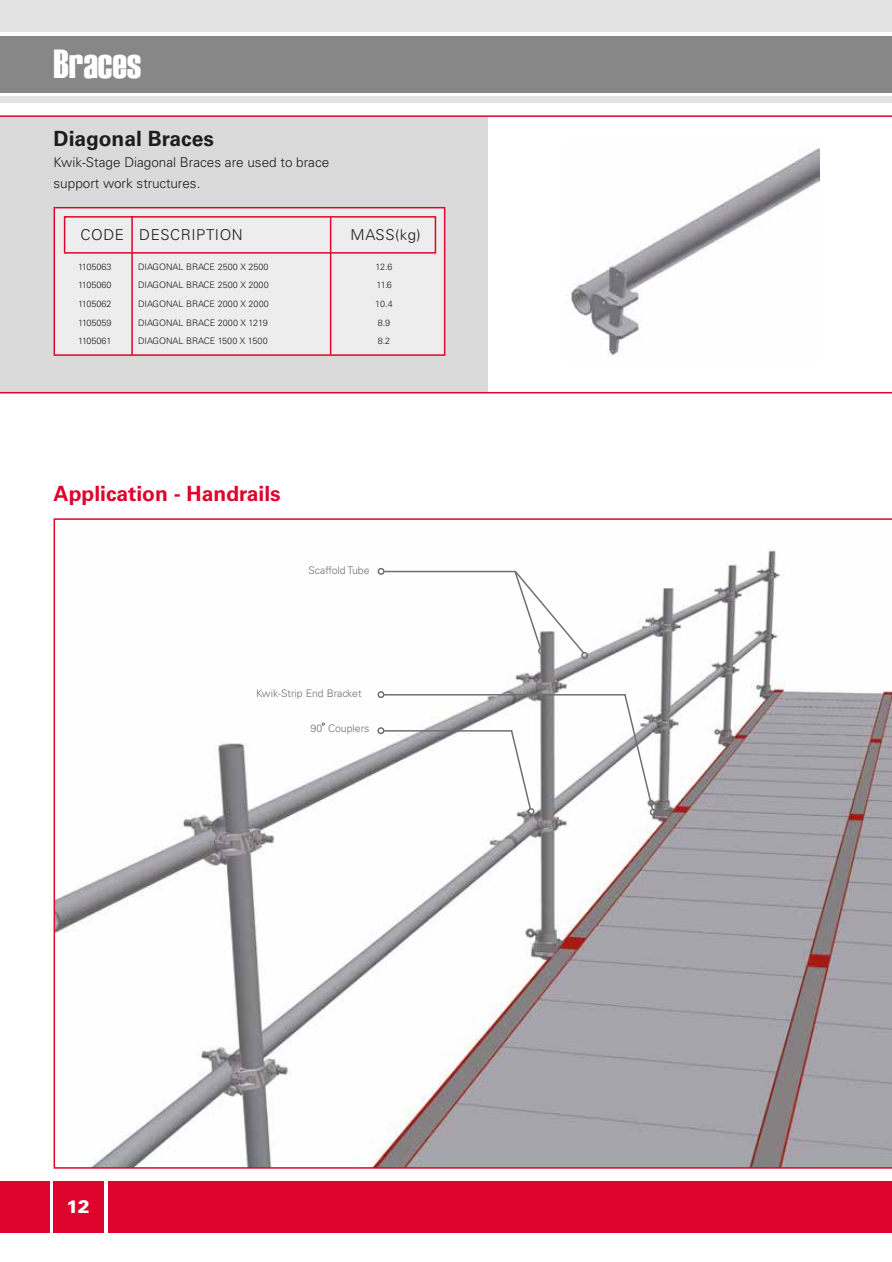
<style>
.page{position:relative;width:892px;height:1262px;background:#fff}
.page>*{position:absolute;margin:0;border:0;box-sizing:border-box;transform-origin:0 0}
.t1{font:40.5px "Haettenschweiler";color:#fff}
.t2{font:700 21px "Univers LT Std";color:#dd052b}
.t3{font:700 21px "Univers LT Std";color:#1d1d1b}
.t4{font:900 18px "Univers LT Std";color:#fff}
.t5{font:300 15px "Univers LT Std";letter-spacing:.04em;color:#1d1d1b}
.t6{font:300 13.5px/21px "Univers LT Std";color:#1d1d1b}
.t7{font:300 10.5px "Univers LT Std";color:#706f6f}
.t8{font:300 9px "Univers LT Std";color:#1d1d1b}
</style>
<div class="page">
<div style="left:0;top:36px;width:892px;height:56px;background:#878787"></div>
<div style="left:0;top:0;width:892px;height:31px;background:#e3e3e3"></div>
<div style="left:0;top:97px;width:892px;height:6px;background:#e3e3e3"></div>
<div style="left:54px;top:1181px;width:50px;height:51px;background:#dd052b"></div>
<div style="left:108px;top:1181px;width:784px;height:51px;background:#dd052b"></div>
<div style="left:0;top:1181px;width:49px;height:51px;background:#dd052b"></div>
<div style="left:0;top:117px;width:488px;height:275px;background:#dadada"></div>
<svg style="left:53px;top:518px;width:839px;height:651px"></svg>
<img style="left:566px;top:148px;width:254px;height:208px">
<svg style="left:377px;top:566px;width:9px;height:10px"></svg>
<hr style="left:384px;top:571px;width:132px;height:1px;background:#706f6f">
<svg style="left:377px;top:689px;width:9px;height:11px"></svg>
<hr style="left:384px;top:694px;width:241px;height:1px;background:#706f6f">
<svg style="left:623px;top:692px;width:35px;height:125px"></svg>
<svg style="left:377px;top:725px;width:9px;height:11px"></svg>
<hr style="left:384px;top:730px;width:128px;height:2px;background:#706f6f">
<svg style="left:509px;top:728px;width:27px;height:89px"></svg>
<svg style="left:513px;top:569px;width:77px;height:92px"></svg>
<div style="left:54px;top:207px;width:391px;height:149px;background:#ededed;border:2px solid #dd052b"></div>
<div style="left:64px;top:216px;width:372px;height:38px;background:#ededed;border:2px solid #dd052b"></div>
<hr style="left:131px;top:216px;width:2px;height:139px;background:#dd052b">
<hr style="left:330px;top:217px;width:1px;height:138px;background:#dd052b">
<hr style="left:0;top:392px;width:892px;height:1px;background:#dd052b">
<hr style="left:0;top:115px;width:892px;height:2px;background:#dd052b">
<h1 class="t1" style="left:54px;top:41px;width:89px">Braces</h1>
<h2 class="t3" style="left:54px;top:126px;width:162px">Diagonal Braces</h2>
<h3 class="t6" style="left:54px;top:152px;width:277px">Kwik-Stage Diagonal Braces are used to brace support work structures.</h3>
<h3 class="t5" style="left:80px;top:226px;width:164px">CODE DESCRIPTION</h3>
<h3 class="t5" style="left:350px;top:226px;width:72px">MASS(kg)</h3>
<p class="t8" style="left:78px;top:261px;width:35px">1105063</p>
<p class="t8" style="left:138px;top:261px;width:132px">DIAGONAL BRACE 2500 X 2500</p>
<p class="t8" style="left:375px;top:261px;width:19px">12.6</p>
<p class="t8" style="left:78px;top:280px;width:35px">1105060</p>
<p class="t8" style="left:138px;top:280px;width:132px">DIAGONAL BRACE 2500 X 2000</p>
<p class="t8" style="left:376px;top:280px;width:17px">11.6</p>
<p class="t8" style="left:78px;top:298px;width:35px">1105062</p>
<p class="t8" style="left:138px;top:298px;width:132px">DIAGONAL BRACE 2000 X 2000</p>
<p class="t8" style="left:375px;top:298px;width:19px">10.4</p>
<p class="t8" style="left:78px;top:317px;width:35px">1105059</p>
<p class="t8" style="left:138px;top:317px;width:131px">DIAGONAL BRACE 2000 X 1219</p>
<p class="t8" style="left:378px;top:317px;width:14px">8.9</p>
<p class="t8" style="left:78px;top:335px;width:35px">1105061</p>
<p class="t8" style="left:138px;top:335px;width:131px">DIAGONAL BRACE 1500 X 1500</p>
<p class="t8" style="left:378px;top:335px;width:14px">8.2</p>
<h2 class="t2" style="left:54px;top:481px;width:229px">Application - Handrails</h2>
<p class="t7" style="left:308px;top:564px;width:63px">Scaffold Tube</p>
<p class="t7" style="left:256px;top:687px;width:107px">Kwik-Strip End Bracket</p>
<p class="t7" style="left:310px;top:722px;width:60px">90 Couplers</p>
<h3 class="t4" style="left:66px;top:1195px;width:25px">12</h3>
</div>
